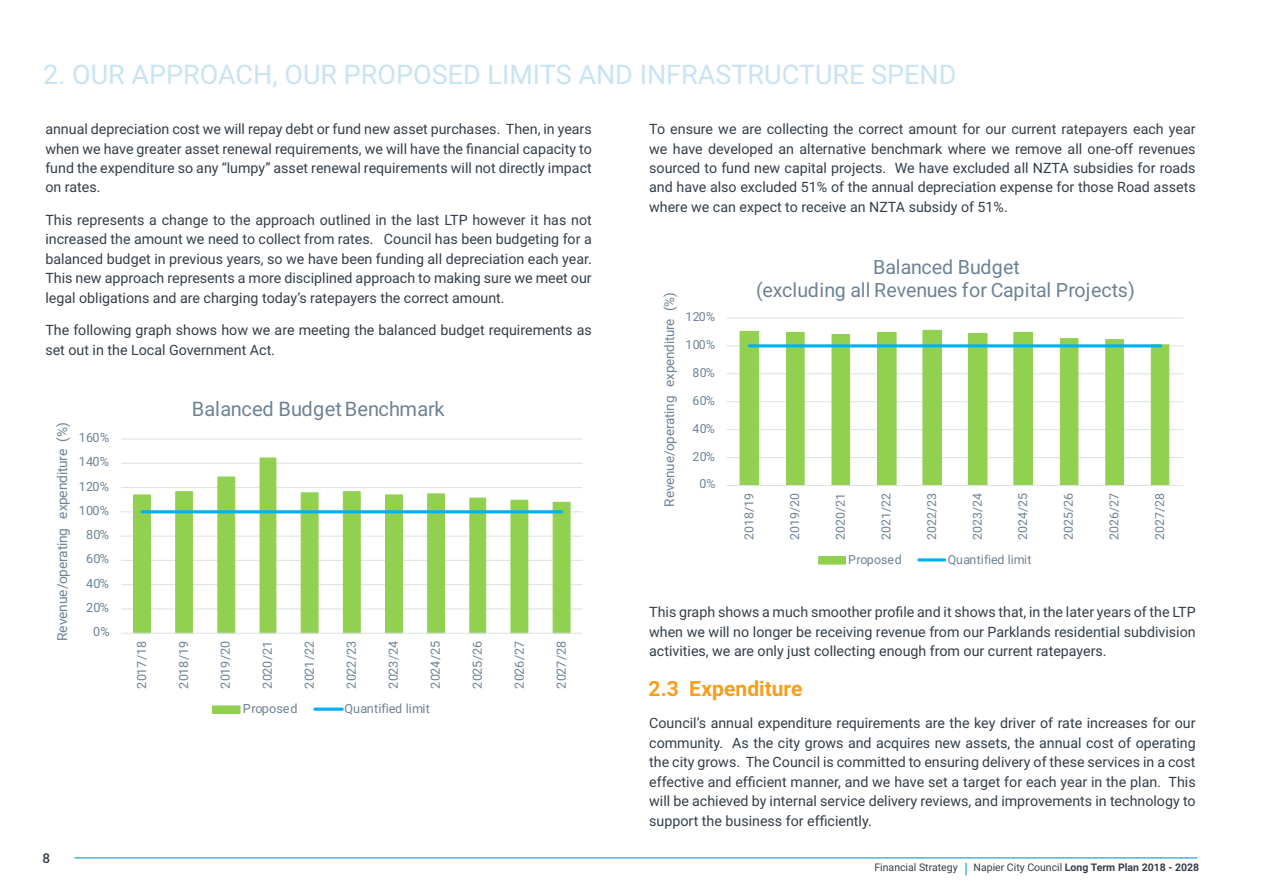
<style>
.page{position:relative;width:1263px;height:893px;background:#fff}
.page>*{position:absolute;margin:0;border:0;box-sizing:border-box;transform-origin:0 0}
.t1{font:27px "Roboto";color:#c9e3f5}
.t2{font:700 21px "Roboto";color:#f99d1c}
.t3{font:20.1px "Roboto";letter-spacing:-.005em;color:#6d8296}
.t4{font:19.65px/22.8px "Roboto";letter-spacing:-.005em;color:#6d8296;text-align:center}
.t5{font:14.25px/19.5px "Roboto";color:#333e48;text-align:justify}
.t6{font:13.65px "Roboto";letter-spacing:-.015em;color:#6d8296}
.t7{font:13.5px "Roboto";letter-spacing:-.015em;color:#6d8296}
.t8{font:500 13.5px "Roboto";color:#333e48}
.t9{font:12.6px "Roboto";letter-spacing:.02em;color:#6d8296}
.t10{font:12.45px "Roboto";letter-spacing:.02em;color:#6d8296}
.t11{font:10.5px "Roboto";color:#333e48}
.s1{font-weight:700}
</style>
<div class="page">
<svg style="left:965px;top:863px;width:2px;height:12px"></svg>
<hr style="left:74px;top:857px;width:1123px;height:2px;background:#43b5e4">
<hr style="left:121px;top:608px;width:462px;height:1px;background:#dde2e7">
<hr style="left:121px;top:584px;width:462px;height:1px;background:#dde2e7">
<hr style="left:121px;top:560px;width:462px;height:1px;background:#dde2e7">
<hr style="left:121px;top:536px;width:462px;height:1px;background:#dde2e7">
<hr style="left:121px;top:511px;width:462px;height:1px;background:#dde2e7">
<hr style="left:121px;top:487px;width:462px;height:1px;background:#dde2e7">
<hr style="left:121px;top:463px;width:462px;height:1px;background:#dde2e7">
<hr style="left:121px;top:438px;width:462px;height:2px;background:#dde2e7">
<svg style="left:132px;top:457px;width:439px;height:176px"></svg>
<hr style="left:121px;top:633px;width:462px;height:1px;background:#dde2e7">
<hr style="left:142px;top:510px;width:420px;height:3px;background:#00b0f0">
<div style="left:213px;top:706px;width:27px;height:7px;background:#92d050"></div>
<div style="left:212px;top:705px;width:29px;height:9px;border:1px solid #92d050"></div>
<hr style="left:315px;top:708px;width:27px;height:3px;background:#00b0f0">
<hr style="left:727px;top:457px;width:456px;height:1px;background:#dde2e7">
<hr style="left:727px;top:429px;width:456px;height:1px;background:#dde2e7">
<hr style="left:727px;top:401px;width:456px;height:1px;background:#dde2e7">
<hr style="left:727px;top:373px;width:456px;height:1px;background:#dde2e7">
<hr style="left:727px;top:345px;width:456px;height:1px;background:#dde2e7">
<hr style="left:727px;top:317px;width:456px;height:1px;background:#dde2e7">
<svg style="left:739px;top:329px;width:431px;height:156px"></svg>
<hr style="left:727px;top:485px;width:456px;height:1px;background:#dde2e7">
<hr style="left:749px;top:344px;width:411px;height:3px;background:#00b0f0">
<div style="left:819px;top:557px;width:26px;height:7px;background:#92d050"></div>
<div style="left:818px;top:556px;width:28px;height:9px;border:1px solid #92d050"></div>
<hr style="left:919px;top:558px;width:26px;height:3px;background:#00b0f0">
<h1 class="t1" style="left:43px;top:56px;width:915px">2. OUR APPROACH, OUR PROPOSED LIMITS AND INFRASTRUCTURE SPEND</h1>
<p class="t5" style="left:45px;top:119px;width:548px">annual depreciation cost we will repay debt or fund new asset purchases. Then, in years when we have greater asset renewal requirements, we will have the financial capacity to fund the expenditure so any “lumpy” asset renewal requirements will not directly impact on rates.</p>
<p class="t5" style="left:45px;top:209px;width:548px">This represents a change to the approach outlined in the last LTP however it has not increased the amount we need to collect from rates. Council has been budgeting for a balanced budget in previous years, so we have been funding all depreciation each year.<br>This new approach represents a more disciplined approach to making sure we meet our legal obligations and are charging today’s ratepayers the correct amount.</p>
<p class="t5" style="left:45px;top:320px;width:548px">The following graph shows how we are meeting the balanced budget requirements as set out in the Local Government Act.</p>
<p class="t6" style="left:53px;top:641px;width:220px;rotate:-90deg">Revenue/operating expenditure (%)</p>
<p class="t9" style="left:79px;top:429px;width:32px">160%</p>
<p class="t9" style="left:79px;top:453px;width:32px">140%</p>
<p class="t9" style="left:79px;top:477px;width:32px">120%</p>
<p class="t9" style="left:79px;top:501px;width:32px">100%</p>
<p class="t9" style="left:86px;top:526px;width:24px">80%</p>
<p class="t9" style="left:86px;top:550px;width:24px">60%</p>
<p class="t9" style="left:86px;top:574px;width:24px">40%</p>
<p class="t9" style="left:86px;top:599px;width:24px">20%</p>
<p class="t9" style="left:93px;top:623px;width:18px">0%</p>
<h3 class="t3" style="left:192px;top:395px;width:254px">Balanced Budget Benchmark</h3>
<p class="t9" style="left:133px;top:689px;width:50px;rotate:-90deg">2017/18</p>
<p class="t9" style="left:175px;top:689px;width:50px;rotate:-90deg">2018/19</p>
<p class="t9" style="left:217px;top:689px;width:50px;rotate:-90deg">2019/20</p>
<p class="t9" style="left:259px;top:689px;width:50px;rotate:-90deg">2020/21</p>
<p class="t9" style="left:301px;top:689px;width:50px;rotate:-90deg">2021/22</p>
<p class="t9" style="left:343px;top:689px;width:50px;rotate:-90deg">2022/23</p>
<p class="t9" style="left:384px;top:689px;width:50px;rotate:-90deg">2023/24</p>
<p class="t9" style="left:426px;top:689px;width:50px;rotate:-90deg">2024/25</p>
<p class="t9" style="left:468px;top:689px;width:50px;rotate:-90deg">2025/26</p>
<p class="t9" style="left:510px;top:689px;width:50px;rotate:-90deg">2026/27</p>
<p class="t9" style="left:552px;top:689px;width:50px;rotate:-90deg">2027/28</p>
<p class="t9" style="left:243px;top:700px;width:56px">Proposed</p>
<p class="t9" style="left:345px;top:700px;width:87px">Quantified limit</p>
<p class="t8" style="left:43px;top:849px;width:9px">8</p>
<p class="t5" style="left:649px;top:119px;width:548px">To ensure we are collecting the correct amount for our current ratepayers each year we have developed an alternative benchmark where we remove all one-off revenues sourced to fund new capital projects. We have excluded all NZTA subsidies for roads and have also excluded 51% of the annual depreciation expense for those Road assets where we can expect to receive an NZTA subsidy of 51%.</p>
<p class="t7" style="left:660px;top:507px;width:216px;rotate:-90deg">Revenue/operating expenditure (%)</p>
<p class="t10" style="left:685px;top:308px;width:31px">120%</p>
<p class="t10" style="left:685px;top:336px;width:31px">100%</p>
<p class="t10" style="left:692px;top:364px;width:24px">80%</p>
<p class="t10" style="left:692px;top:392px;width:24px">60%</p>
<p class="t10" style="left:692px;top:420px;width:24px">40%</p>
<p class="t10" style="left:692px;top:447px;width:24px">20%</p>
<p class="t10" style="left:699px;top:475px;width:18px">0%</p>
<h3 class="t4" style="left:756px;top:255px;width:380px">Balanced Budget<br>(excluding all Revenues for Capital Projects)</h3>
<p class="t10" style="left:740px;top:540px;width:49px;rotate:-90deg">2018/19</p>
<p class="t10" style="left:786px;top:540px;width:49px;rotate:-90deg">2019/20</p>
<p class="t10" style="left:832px;top:540px;width:49px;rotate:-90deg">2020/21</p>
<p class="t10" style="left:877px;top:540px;width:49px;rotate:-90deg">2021/22</p>
<p class="t10" style="left:923px;top:540px;width:49px;rotate:-90deg">2022/23</p>
<p class="t10" style="left:968px;top:540px;width:49px;rotate:-90deg">2023/24</p>
<p class="t10" style="left:1014px;top:540px;width:49px;rotate:-90deg">2024/25</p>
<p class="t10" style="left:1060px;top:540px;width:49px;rotate:-90deg">2025/26</p>
<p class="t10" style="left:1105px;top:540px;width:49px;rotate:-90deg">2026/27</p>
<p class="t10" style="left:1151px;top:540px;width:49px;rotate:-90deg">2027/28</p>
<p class="t10" style="left:848px;top:550px;width:55px">Proposed</p>
<p class="t10" style="left:948px;top:550px;width:85px">Quantified limit</p>
<p class="t5" style="left:649px;top:602px;width:548px">This graph shows a much smoother profile and it shows that, in the later years of the LTP when we will no longer be receiving revenue from our Parklands residential subdivision activities, we are only just collecting enough from our current ratepayers.</p>
<h2 class="t2" style="left:648px;top:674px;width:156px">2.3 Expenditure</h2>
<p class="t5" style="left:649px;top:713px;width:548px">Council’s annual expenditure requirements are the key driver of rate increases for our community. As the city grows and acquires new assets, the annual cost of operating the city grows. The Council is committed to ensuring delivery of these services in a cost effective and efficient manner, and we have set a target for each year in the plan. This will be achieved by internal service delivery reviews, and improvements in technology to support the business for efficiently.</p>
<p class="t11" style="left:874px;top:860px;width:326px">Financial Strategy Napier City Council <span class="s1">Long Term Plan 2018 - 2028</span></p>
</div>
